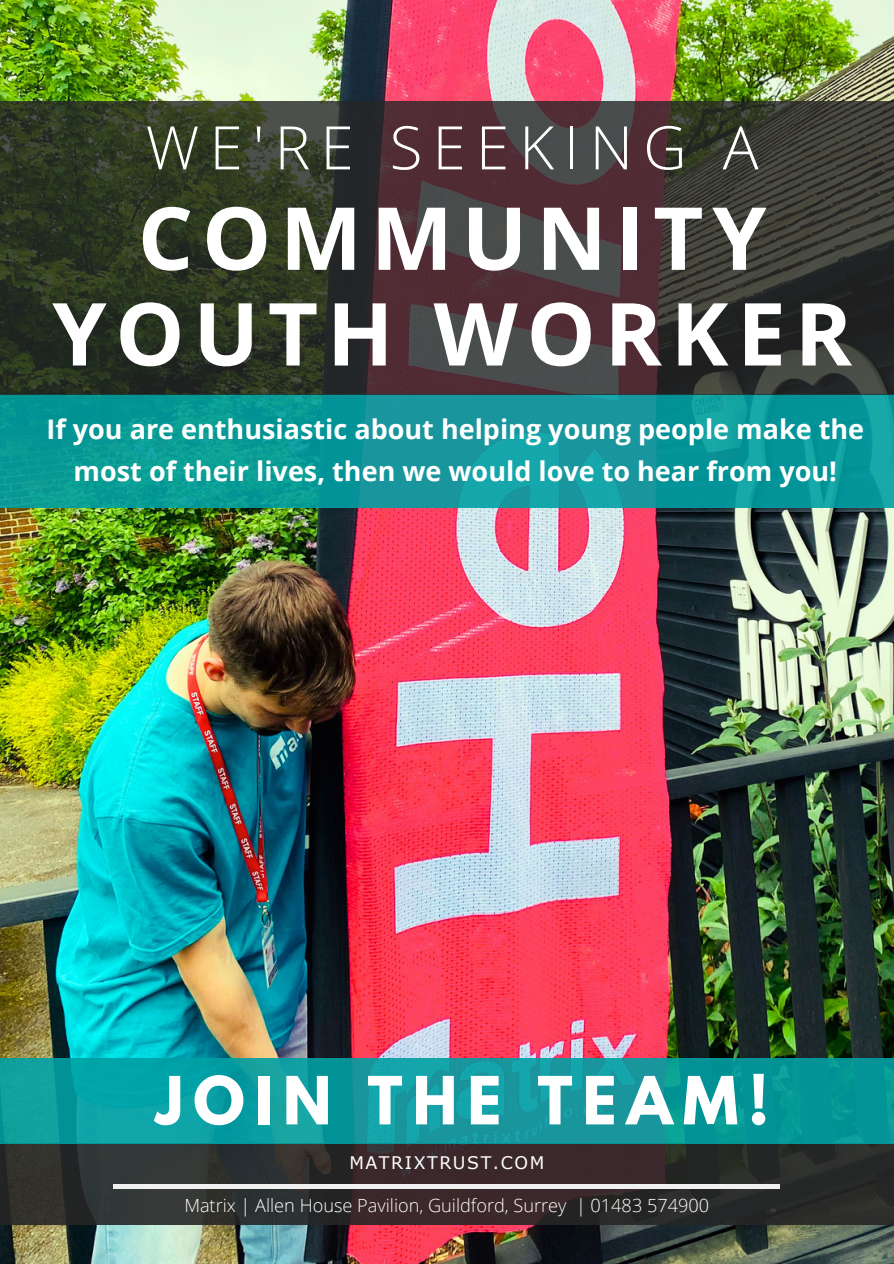
<style>
.page{position:relative;width:894px;height:1264px;background:#fff}
.page>*{position:absolute;margin:0;border:0;box-sizing:border-box;transform-origin:0 0}
.t1{font:700 87px/95.7px "Open Sans";letter-spacing:.1em;color:#fff;text-align:center}
.t2{font:300 60px "Open Sans";letter-spacing:.17em;color:#fff}
.t3{font:700 58.8px "League Spartan";letter-spacing:.17em;color:#fff}
.t4{font:700 27px/42.8px "Open Sans";color:#fff;text-align:center}
.t5{font:300 18.15px "Open Sans";color:#fff}
.t6{font:17.4px "Verdana";letter-spacing:.09em;color:#fff}
</style>
<div class="page">
<img style="left:0;top:0;width:893px;height:1263px">
<svg style="left:0;top:394px;width:893px;height:113px;background:#0d9899"></svg>
<svg style="left:0;top:102px;width:893px;height:292px;background:#39362f"></svg>
<svg style="left:0;top:1143px;width:893px;height:81px;background:#312f2f"></svg>
<hr style="left:113px;top:1184px;width:666px;height:4px;background:#f0f0f0">
<svg style="left:0;top:1058px;width:893px;height:84px;background:#0c9a9e"></svg>
<h3 class="t2" style="left:146px;top:105px;width:614px">WE'RE SEEKING A</h3>
<p class="t1" style="left:52px;top:188px;width:801px">COMMUNITY<br>YOUTH WORKER</p>
<p class="t4" style="left:46px;top:406px;width:819px">If you are enthusiastic about helping young people make the most of their lives, then we would love to hear from you!</p>
<h1 class="t3" style="left:156px;top:1071px;width:614px">JOIN THE TEAM!</h1>
<h4 class="t6" style="left:349px;top:1151px;width:196px">MATRIXTRUST.COM</h4>
<p class="t5" style="left:184px;top:1192px;width:526px">Matrix | Allen House Pavilion, Guildford, Surrey | 01483 574900</p>
</div>
